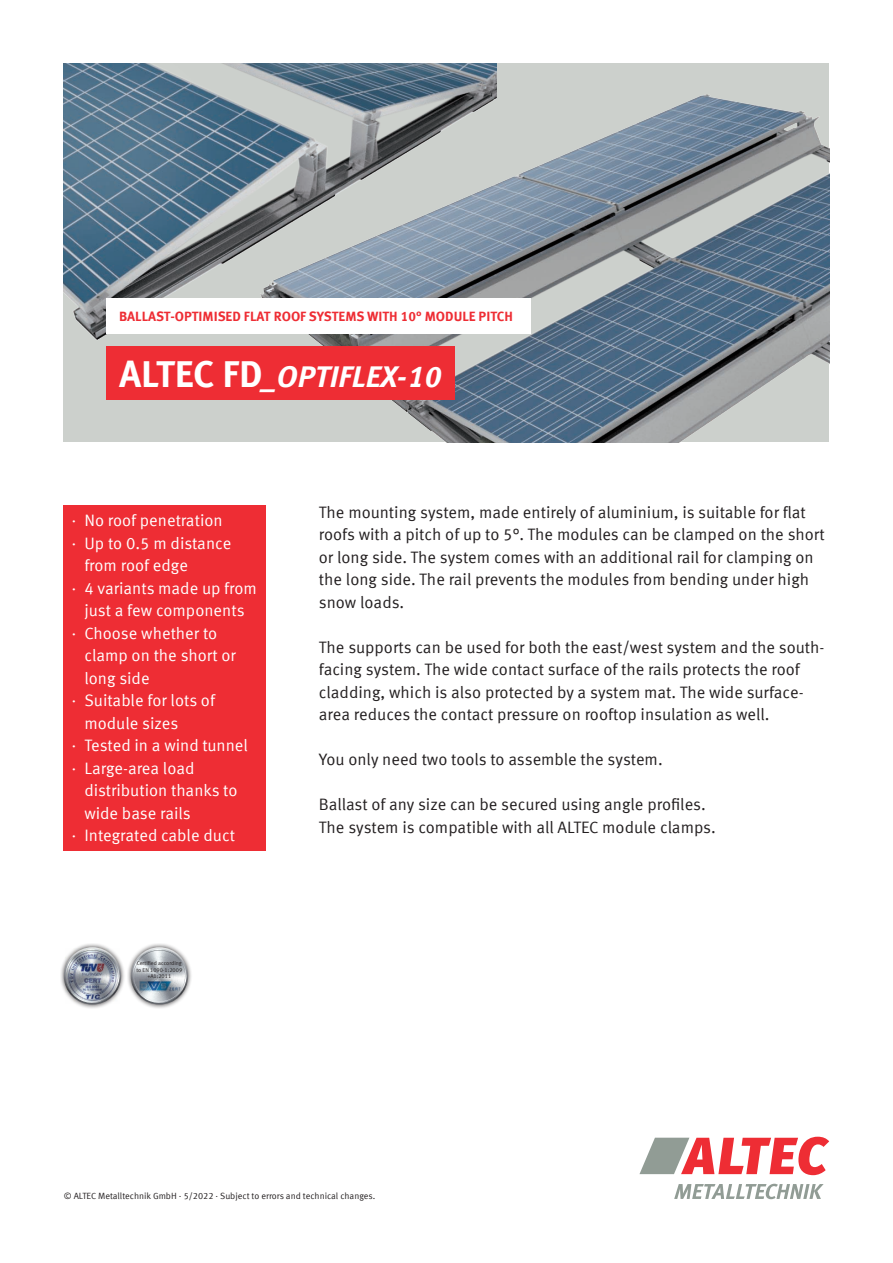
<style>
.page{position:relative;width:893px;height:1263px;background:#fff}
.page>*{position:absolute;margin:0;border:0;box-sizing:border-box;transform-origin:0 0}
.t1{font:700 37.5px "Meta Offc";color:#fff}
.t2{font:italic 700 30px "Meta Offc";color:#fff}
.t3{font:16.5px/22.5px "Meta Offc Norm";color:#231f20}
.t4{font:16.5px "Meta Offc Norm";color:#fff}
.t5{font:700 13.5px "Meta Offc";color:#ee2d34}
.t6{font:9px "Meta Offc Norm";color:#231f20}
.t7{font:5.55px/6.8px "Meta Offc Norm";color:#231f20;text-align:center}
.s1{font-style:normal;font-size:37.5px}
</style>
<div class="page">
<div style="left:64px;top:64px;width:765px;height:378px;background:#ccd0cc"></div>
<img style="left:64px;top:64px;width:169px;height:276px">
<img style="left:233px;top:63px;width:596px;height:379px">
<svg style="left:639px;top:1137px;width:190px;height:38px"></svg>
<svg style="left:674px;top:1184px;width:150px;height:15px"></svg>
<div style="left:106px;top:298px;width:425px;height:35px;background:#fff"></div>
<div style="left:106px;top:346px;width:348px;height:54px;background:#ee2d34"></div>
<div style="left:63px;top:505px;width:203px;height:345px;background:#ee2d34"></div>
<div style="left:127px;top:943px;width:65px;height:66px;background:#231f20;opacity:.75"></div>
<svg style="left:132px;top:949px;width:55px;height:54px;background:#b7babe"></svg>
<img style="left:139px;top:980px;width:42px;height:11px">
<div style="left:60px;top:943px;width:66px;height:66px;background:#231f20;opacity:.75"></div>
<img style="left:65px;top:948px;width:55px;height:55px">
<p class="t5" style="left:119px;top:308px;width:395px">BALLAST-OPTIMISED FLAT ROOF SYSTEMS WITH 10° MODULE PITCH</p>
<h1 class="t1" style="left:119px;top:352px;width:20px">ALTEC</h1>
<h2 class="t2" style="left:222px;top:359px;width:221px"><span class="s1">FD</span>_OPTIFLEX-10</h2>
<p class="t4" style="left:72px;top:511px;width:153px">· No roof penetration</p>
<p class="t4" style="left:72px;top:533px;width:161px">· Up to 0.5 m distance</p>
<p class="t4" style="left:84px;top:556px;width:105px">from roof edge</p>
<p class="t4" style="left:72px;top:578px;width:187px">· 4 variants made up from</p>
<p class="t4" style="left:84px;top:601px;width:162px">just a few components</p>
<p class="t4" style="left:72px;top:623px;width:147px">· Choose whether to</p>
<p class="t4" style="left:84px;top:646px;width:153px">clamp on the short or</p>
<p class="t4" style="left:84px;top:668px;width:67px">long side</p>
<p class="t4" style="left:72px;top:691px;width:145px">· Suitable for lots of</p>
<p class="t4" style="left:84px;top:713px;width:95px">module sizes</p>
<p class="t4" style="left:72px;top:736px;width:178px">· Tested in a wind tunnel</p>
<p class="t4" style="left:72px;top:758px;width:124px">· Large-area load</p>
<p class="t4" style="left:84px;top:781px;width:155px">distribution thanks to</p>
<p class="t4" style="left:84px;top:803px;width:108px">wide base rails</p>
<p class="t4" style="left:72px;top:826px;width:165px">· Integrated cable duct</p>
<p class="t7" style="left:136px;top:960px;width:47px">Certified according to EN 1090-1:2009 +A1:2011</p>
<p class="t3" style="left:319px;top:501px;width:507px">The mounting system, made entirely of aluminium, is suitable for flat roofs with a pitch of up to 5°. The modules can be clamped on the short or long side. The system comes with an additional rail for clamping on the long side. The rail prevents the modules from bending under high snow loads.</p>
<p class="t3" style="left:319px;top:636px;width:507px">The supports can be used for both the east/west system and the south&shy;facing system. The wide contact surface of the rails protects the roof cladding, which is also protected by a system mat. The wide surface&shy;area reduces the contact pressure on rooftop insulation as well.</p>
<p class="t3" style="left:319px;top:749px;width:345px">You only need two tools to assemble the system.</p>
<p class="t3" style="left:319px;top:794px;width:388px">Ballast of any size can be secured using angle profiles.<br>The system is compatible with all ALTEC</p>
<p class="t3" style="left:602px;top:816px;width:115px">module clamps.</p>
<p class="t6" style="left:64px;top:1191px;width:313px">© Altec Metalltechnik GmbH · 5/2022 · Subject to errors and technical changes.</p>
</div>
